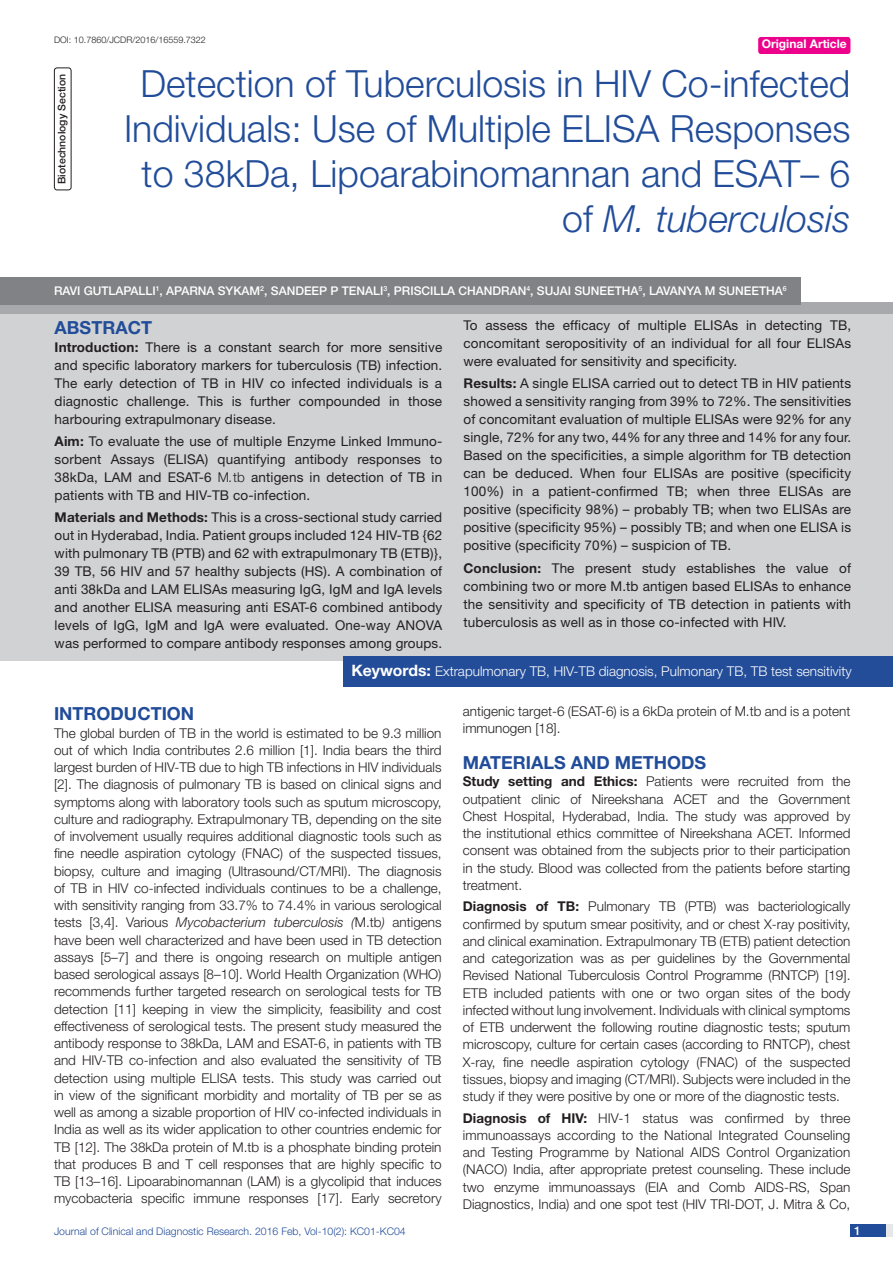
<style>
.page{position:relative;width:893px;height:1263px;background:#fff}
.page>*{position:absolute;margin:0;border:0;box-sizing:border-box;transform-origin:0 0}
.t1{font:300 37.5px/45px "Helvetica Neue";color:#214c99;text-align:right}
.Heading{font:700 18px "Helvetica Neue";color:#214c99}
.Abstract_head{font:700 18px "Helvetica Neue";color:#214c99}
.Body_text{font:300 13.5px/17.2px "Helvetica Neue";color:#231f20;text-align:justify}
.Abstract_Text{font:13.5px/18px "Helvetica Neue";letter-spacing:.01em;color:#231f20;text-align:justify}
.t2{font:300 13.5px "Helvetica Neue";color:#fff}
.Author{font:500 12px "Helvetica Neue";color:#fff}
.t3{font:700 12px "Helvetica Neue";color:#fff}
.t4{font:300 10.5px "Helvetica Neue";color:#214c99}
.t5{font:500 10.5px "Helvetica Neue";color:#231f20}
.DOI{font:300 9px "Helvetica Neue";color:#231f20}
.s1{font-style:italic}
.s2{color:#244d99}
.s3{font-weight:700}
.s4{font-weight:300}
.s5{font-weight:300;font-style:italic}
.s6{font-weight:700;font-size:15.75px}
</style>
<div class="page">
<div style="left:850px;top:1224px;width:43px;height:13px;background:#e6e7e9"></div>
<div style="left:850px;top:1224px;width:35px;height:13px;background:#214c99"></div>
<div style="left:758px;top:37px;width:92px;height:17px;background:#ed028c;border-radius:3px"></div>
<div style="left:0;top:302px;width:893px;height:12px;background:#a8a9ad"></div>
<div style="left:0;top:314px;width:893px;height:346px;background:#d1d2d4"></div>
<div style="left:343px;top:657px;width:550px;height:30px;background:#244d99"></div>
<div style="left:0;top:277px;width:801px;height:27px;background:#808285"></div>
<div style="left:54px;top:68px;width:17px;height:122px;border:1px solid #231f20;border-radius:3px"></div>
<p class="DOI" style="left:54px;top:35px;width:153px">DOI: 10.7860/JCDR/2016/16559.7322</p>
<p class="t3" style="left:762px;top:37px;width:87px">Original Article</p>
<p class="t5" style="left:55px;top:184px;width:111px;rotate:-90deg">BIOTECHNOLOGY SECTION</p>
<p class="t1" style="left:124px;top:60px;width:728px">Detection of Tuberculosis in HIV Co-infected Individuals: Use of Multiple ELISA Responses to 38kDa, Lipoarabinomannan and ESAT– 6 of <span class="s1">M. tuberculosis</span></p>
<p class="Author" style="left:54px;top:283px;width:734px">RAVI GUTLAPALLI<sup>1</sup>, APARNA SYKAM<sup>2</sup>, SANDEEP P TENALI<sup>3</sup>, PRISCILLA CHANDRAN<sup>4</sup>, SUJAI SUNEETHA<sup>5</sup>, LAVANYA M SUNEETHA<sup>6</sup></p>
<p class="Abstract_head" style="left:55px;top:316px;width:98px">ABST<span class="s2">RAC</span>T</p>
<p class="Abstract_Text" style="left:55px;top:338px;width:389px"><span class="s3">Introduction:</span> There is a constant search for more sensitive and specific laboratory markers for tuberculosis (TB) infection.<br>The early detection of TB in HIV co infected individuals is a diagnostic challenge. This is further compounded in those harbouring extrapulmonary disease.</p>
<p class="Abstract_Text" style="left:55px;top:432px;width:389px"><span class="s3">Aim:</span> To evaluate the use of multiple Enzyme Linked Immuno&shy;sorbent Assays (ELISA) quantifying antibody responses to 38kDa, LAM and ESAT-6 <span class="s4">M</span><span class="s5">.</span><span class="s4">tb</span> antigens in detection of TB in patients with TB and HIV-TB co-infection.</p>
<p class="Abstract_Text" style="left:55px;top:508px;width:389px"><span class="s3">Materials and Methods:</span> This is a cross-sectional study carried out in Hyderabad, India. Patient groups included 124 HIV-TB {62 with pulmonary TB (PTB) and 62 with extrapulmonary TB (ETB)}, 39 TB, 56 HIV and 57 healthy subjects (HS). A combination of anti 38kDa and LAM ELISAs measuring IgG, IgM and IgA levels and another ELISA measuring anti ESAT-6 combined antibody levels of IgG, IgM and IgA were evaluated. One-way ANOVA was performed to compare antibody responses among groups.</p>
<p class="Abstract_Text" style="left:463px;top:316px;width:389px">To assess the efficacy of multiple ELISAs in detecting TB, concomitant seropositivity of an individual for all four ELISAs were evaluated for sensitivity and specificity.</p>
<p class="Abstract_Text" style="left:463px;top:374px;width:389px"><span class="s3">Results:</span> A single ELISA carried out to detect TB in HIV patients showed a sensitivity ranging from 39% to 72%. The sensitivities of concomitant evaluation of multiple ELISAs were 92% for any single, 72% for any two, 44% for any three and 14% for any four.<br>Based on the specificities, a simple algorithm for TB detection can be deduced. When four ELISAs are positive (specificity 100%) in a patient-confirmed TB; when three ELISAs are positive (specificity 98%) – probably TB; when two ELISAs are positive (specificity 95%) – possibly TB; and when one ELISA is positive (specificity 70%) – suspicion of TB.</p>
<p class="Abstract_Text" style="left:463px;top:559px;width:389px"><span class="s3">Conclusion:</span> The present study establishes the value of combining two or more M.tb antigen based ELISAs to enhance the sensitivity and specificity of TB detection in patients with tuberculosis as well as in those co-infected with HIV.</p>
<p class="t2" style="left:351px;top:663px;width:502px"><span class="s6">Keywords:</span> Extrapulmonary TB, HIV-TB diagnosis, Pulmonary TB, TB test sensitivity</p>
<p class="Heading" style="left:54px;top:703px;width:142px">Introduction</p>
<p class="Body_text" style="left:54px;top:724px;width:389px">The global burden of TB in the world is estimated to be 9.3 million out of which India contributes 2.6 million [1]. India bears the third largest burden of HIV-TB due to high TB infections in HIV individuals [2]. The diagnosis of pulmonary TB is based on clinical signs and symptoms along with laboratory tools such as sputum microscopy, culture and radiography. Extrapulmonary TB, depending on the site of involvement usually requires additional diagnostic tools such as fine needle aspiration cytology (FNAC) of the suspected tissues, biopsy, culture and imaging (Ultrasound/CT/MRI). The diagnosis of TB in HIV co-infected individuals continues to be a challenge, with sensitivity ranging from 33.7% to 74.4% in various serological tests [3,4]. Various <span class="s1">Mycobacterium tuberculosis (</span>M.tb<span class="s1">)</span> antigens have been well characterized and have been used in TB detection assays [5–7] and there is ongoing research on multiple antigen based serological assays [8–10]. World Health Organization (WHO) recommends further targeted research on serological tests for TB detection [11] keeping in view the simplicity, feasibility and cost effectiveness of serological tests. The present study measured the antibody response to 38kDa, LAM and ESAT-6, in patients with TB and HIV-TB co-infection and also evaluated the sensitivity of TB detection using multiple ELISA tests. This study was carried out in view of the significant morbidity and mortality of TB per se as well as among a sizable proportion of HIV co-infected individuals in India as well as its wider application to other countries endemic for TB [12]. The 38kDa protein of M.tb is a phosphate binding protein that produces B and T cell responses that are highly specific to TB [13–16]. Lipoarabinomannan (LAM) is a glycolipid that induces mycobacteria specific immune responses [17]. Early secretory</p>
<p class="Body_text" style="left:463px;top:702px;width:389px">antigenic target-6 (ESAT-6) is a 6kDa protein of M.tb and is a potent immunogen [18].</p>
<p class="Heading" style="left:463px;top:751px;width:245px">Materials and methods</p>
<p class="Body_text" style="left:463px;top:773px;width:389px"><span class="s3">Study setting and Ethics:</span> Patients were recruited from the outpatient clinic of Nireekshana ACET and the Government Chest Hospital, Hyderabad, India. The study was approved by the institutional ethics committee of Nireekshana ACET. Informed consent was obtained from the subjects prior to their participation in the study. Blood was collected from the patients before starting treatment.</p>
<p class="Body_text" style="left:463px;top:898px;width:389px"><span class="s3">Diagnosis of TB:</span> Pulmonary TB (PTB) was bacteriologically confirmed by sputum smear positivity, and or chest X-ray positivity, and clinical examination. Extrapulmonary TB (ETB) patient detection and categorization was as per guidelines by the Governmental Revised National Tuberculosis Control Programme (RNTCP) [19].<br>ETB included patients with one or two organ sites of the body infected without lung involvement. Individuals with clinical symptoms of ETB underwent the following routine diagnostic tests; sputum microscopy, culture for certain cases (according to RNTCP), chest X-ray, fine needle aspiration cytology (FNAC) of the suspected tissues, biopsy and imaging (CT/MRI). Subjects were included in the study if they were positive by one or more of the diagnostic tests.</p>
<p class="Body_text" style="left:463px;top:1109px;width:389px"><span class="s3">Diagnosis of HIV:</span> HIV-1 status was confirmed by three immunoassays according to the National Integrated Counseling and Testing Programme by National AIDS Control Organization (NACO) India, after appropriate pretest counseling. These include two enzyme immunoassays (EIA and Comb AIDS-RS, Span Diagnostics, India) and one spot test (HIV TRI-DOT, J. Mitra &amp; Co,</p>
<p class="t4" style="left:54px;top:1225px;width:353px">Journal of Clinical and Diagnostic Research. 2016 Feb, Vol-10(2): KC01-KC04</p>
<p class="Author" style="left:854px;top:1223px;width:8px">1</p>
</div>
